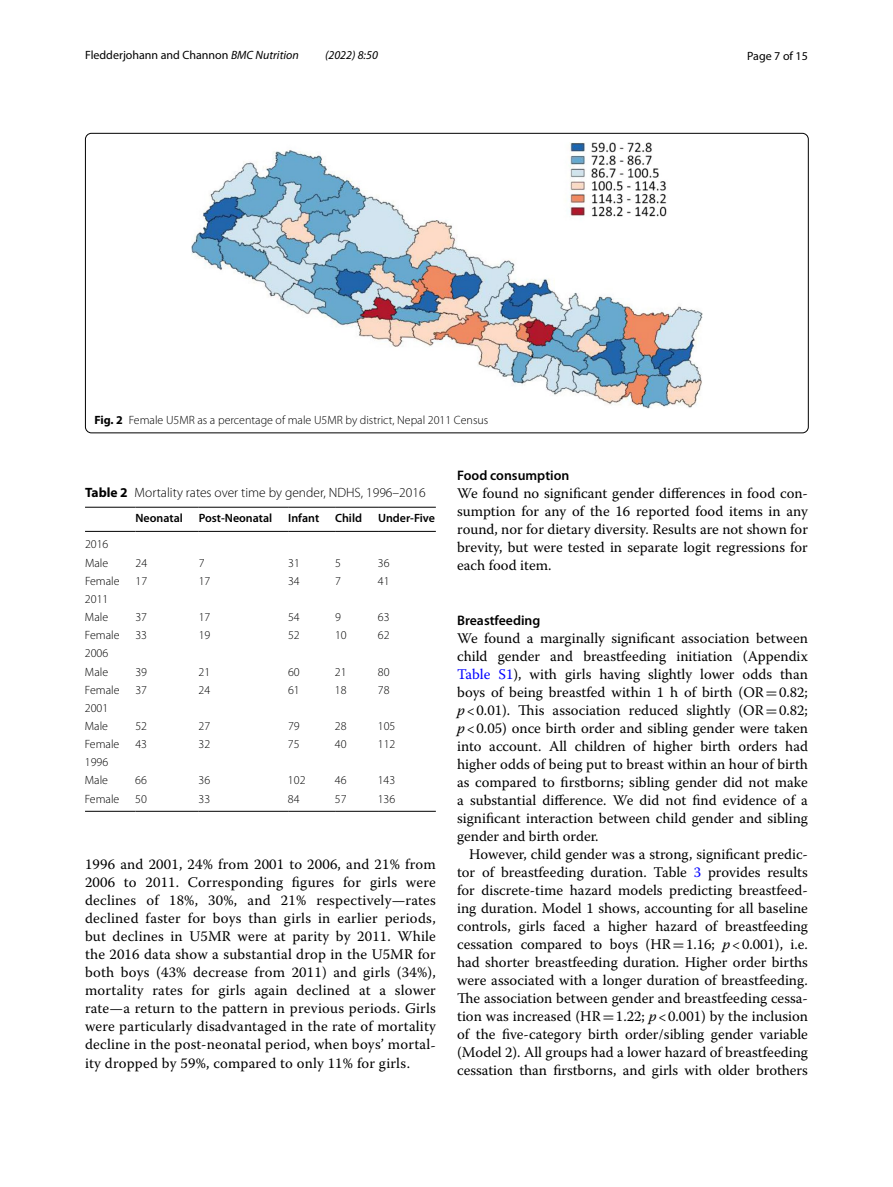
<style>
.page{position:relative;width:893px;height:1187px;background:#fff}
.page>*{position:absolute;margin:0;border:0;box-sizing:border-box;transform-origin:0 0}
.t1{font:14.7px/18px "Warnock Pro";color:#000;text-align:justify}
.t2{font:600 13.8px "Myriad Pro";color:#000}
.t3{font:300 13.5px "Myriad Pro";color:#000}
.t4{font:300 12px/18.1px "Myriad Pro";color:#000}
.t5{font:12px "Myriad Pro";color:#000}
.t6{font:600 12px "Myriad Pro";color:#000}
.t7{font:italic 12px "Myriad Pro";color:#000}
.s1{font-style:italic}
.s2{font-weight:700}
.s3{color:#00f}
.s4{font-family:"MTSY"}
</style>
<div class="page">
<img style="left:192px;top:142px;width:510px;height:266px">
<hr style="left:85px;top:507px;width:51px;height:1px;background:#000">
<hr style="left:85px;top:531px;width:51px;height:1px;background:#000">
<hr style="left:136px;top:507px;width:63px;height:1px;background:#000">
<hr style="left:136px;top:531px;width:63px;height:1px;background:#000">
<hr style="left:199px;top:507px;width:89px;height:1px;background:#000">
<hr style="left:199px;top:531px;width:89px;height:1px;background:#000">
<hr style="left:288px;top:507px;width:47px;height:1px;background:#000">
<hr style="left:288px;top:531px;width:47px;height:1px;background:#000">
<hr style="left:335px;top:507px;width:43px;height:1px;background:#000">
<hr style="left:335px;top:531px;width:43px;height:1px;background:#000">
<hr style="left:378px;top:507px;width:58px;height:1px;background:#000">
<hr style="left:378px;top:531px;width:58px;height:1px;background:#000">
<hr style="left:85px;top:811px;width:51px;height:1px;background:#000">
<hr style="left:136px;top:811px;width:63px;height:1px;background:#000">
<hr style="left:199px;top:811px;width:89px;height:1px;background:#000">
<hr style="left:288px;top:811px;width:47px;height:1px;background:#000">
<hr style="left:335px;top:811px;width:43px;height:1px;background:#000">
<hr style="left:378px;top:811px;width:58px;height:1px;background:#000">
<p class="t5" style="left:85px;top:48px;width:215px">Fledderjohann and Channon <span class="s1">BMC Nutrition</span></p>
<p class="t7" style="left:325px;top:48px;width:54px">(2022) 8:50</p>
<p class="t5" style="left:747px;top:48px;width:62px">Page 7 of 15</p>
<p class="t4" style="left:94px;top:410px;width:395px"><span class="s2">Fig. 2</span> Female U5MR as a percentage of male U5MR by district, Nepal 2011 Census</p>
<p class="t3" style="left:85px;top:485px;width:342px"><span class="s2">Table 2</span> Mortality rates over time by gender, NDHS, 1996–2016</p>
<p class="t6" style="left:136px;top:510px;width:49px">Neonatal</p>
<p class="t6" style="left:199px;top:510px;width:75px">Post-Neonatal</p>
<p class="t6" style="left:288px;top:510px;width:33px">Infant</p>
<p class="t6" style="left:335px;top:510px;width:29px">Child</p>
<p class="t6" style="left:378px;top:510px;width:59px">Under-Five</p>
<p class="t4" style="left:85px;top:535px;width:25px">2016<br>Male</p>
<p class="t4" style="left:136px;top:553px;width:13px">24</p>
<p class="t4" style="left:199px;top:553px;width:7px">7</p>
<p class="t4" style="left:288px;top:553px;width:13px">31</p>
<p class="t4" style="left:335px;top:553px;width:7px">5</p>
<p class="t4" style="left:378px;top:553px;width:13px">36</p>
<p class="t4" style="left:85px;top:572px;width:36px">Female</p>
<p class="t4" style="left:135px;top:572px;width:13px">17</p>
<p class="t4" style="left:199px;top:572px;width:13px">17</p>
<p class="t4" style="left:288px;top:572px;width:13px">34</p>
<p class="t4" style="left:335px;top:572px;width:7px">7</p>
<p class="t4" style="left:378px;top:572px;width:13px">41</p>
<p class="t4" style="left:85px;top:590px;width:25px">2011<br>Male</p>
<p class="t4" style="left:135px;top:608px;width:13px">37</p>
<p class="t4" style="left:199px;top:608px;width:13px">17</p>
<p class="t4" style="left:288px;top:608px;width:13px">54</p>
<p class="t4" style="left:335px;top:608px;width:7px">9</p>
<p class="t4" style="left:378px;top:608px;width:13px">63</p>
<p class="t4" style="left:85px;top:626px;width:36px">Female</p>
<p class="t4" style="left:135px;top:626px;width:13px">33</p>
<p class="t4" style="left:199px;top:626px;width:13px">19</p>
<p class="t4" style="left:288px;top:626px;width:13px">52</p>
<p class="t4" style="left:335px;top:626px;width:13px">10</p>
<p class="t4" style="left:378px;top:626px;width:13px">62</p>
<p class="t4" style="left:85px;top:644px;width:25px">2006<br>Male</p>
<p class="t4" style="left:135px;top:662px;width:13px">39</p>
<p class="t4" style="left:199px;top:662px;width:13px">21</p>
<p class="t4" style="left:288px;top:662px;width:13px">60</p>
<p class="t4" style="left:335px;top:662px;width:13px">21</p>
<p class="t4" style="left:378px;top:662px;width:13px">80</p>
<p class="t4" style="left:85px;top:680px;width:36px">Female</p>
<p class="t4" style="left:135px;top:680px;width:13px">37</p>
<p class="t4" style="left:199px;top:680px;width:13px">24</p>
<p class="t4" style="left:288px;top:680px;width:13px">61</p>
<p class="t4" style="left:335px;top:680px;width:13px">18</p>
<p class="t4" style="left:378px;top:680px;width:13px">78</p>
<p class="t4" style="left:85px;top:699px;width:25px">2001<br>Male</p>
<p class="t4" style="left:135px;top:717px;width:13px">52</p>
<p class="t4" style="left:199px;top:717px;width:13px">27</p>
<p class="t4" style="left:288px;top:717px;width:13px">79</p>
<p class="t4" style="left:335px;top:717px;width:13px">28</p>
<p class="t4" style="left:378px;top:717px;width:19px">105</p>
<p class="t4" style="left:85px;top:735px;width:36px">Female</p>
<p class="t4" style="left:135px;top:735px;width:13px">43</p>
<p class="t4" style="left:199px;top:735px;width:13px">32</p>
<p class="t4" style="left:288px;top:735px;width:13px">75</p>
<p class="t4" style="left:335px;top:735px;width:13px">40</p>
<p class="t4" style="left:378px;top:735px;width:19px">112</p>
<p class="t4" style="left:85px;top:753px;width:25px">1996<br>Male</p>
<p class="t4" style="left:135px;top:771px;width:13px">66</p>
<p class="t4" style="left:199px;top:771px;width:13px">36</p>
<p class="t4" style="left:288px;top:771px;width:19px">102</p>
<p class="t4" style="left:335px;top:771px;width:13px">46</p>
<p class="t4" style="left:378px;top:771px;width:19px">143</p>
<p class="t4" style="left:85px;top:789px;width:36px">Female</p>
<p class="t4" style="left:135px;top:789px;width:13px">50</p>
<p class="t4" style="left:199px;top:789px;width:13px">33</p>
<p class="t4" style="left:288px;top:789px;width:13px">84</p>
<p class="t4" style="left:335px;top:789px;width:13px">57</p>
<p class="t4" style="left:378px;top:789px;width:19px">136</p>
<p class="t1" style="left:85px;top:855px;width:352px">1996 and 2001, 24% from 2001 to 2006, and 21% from 2006 to 2011. Corresponding figures for girls were declines of 18%, 30%, and 21% respectively—rates declined faster for boys than girls in earlier periods, but declines in U5MR were at parity by 2011. While the 2016 data show a substantial drop in the U5MR for both boys (43% decrease from 2011) and girls (34%), mortality rates for girls again declined at a slower rate—a return to the pattern in previous periods. Girls were particularly disadvantaged in the rate of mortality decline in the post-neonatal period, when boys’ mortal&shy;ity dropped by 59%, compared to only 11% for girls.</p>
<p class="t2" style="left:457px;top:466px;width:114px">Food consumption</p>
<p class="t1" style="left:457px;top:484px;width:352px">We found no significant gender differences in food con&shy;sumption for any of the 16 reported food items in any round, nor for dietary diversity. Results are not shown for brevity, but were tested in separate logit regressions for each food item.</p>
<p class="t2" style="left:457px;top:611px;width:85px">Breastfeeding</p>
<p class="t1" style="left:457px;top:629px;width:352px">We found a marginally significant association between child gender and breastfeeding initiation (Appendix <span class="s3">Table S1</span>), with girls having slightly lower odds than boys of being breastfed within 1 h of birth (OR<span class="s4">=</span>0.82; <span class="s1">p</span>&lt;0.01). This association reduced slightly (OR<span class="s4">=</span>0.82; <span class="s1">p</span>&lt;0.05) once birth order and sibling gender were taken into account. All children of higher birth orders had higher odds of being put to breast within an hour of birth as compared to firstborns; sibling gender did not make a substantial difference. We did not find evidence of a significant interaction between child gender and sibling gender and birth order.</p>
<p class="t1" style="left:457px;top:845px;width:352px;text-indent:12px">However, child gender was a strong, significant predic&shy;tor of breastfeeding duration. Table <span class="s3">3</span> provides results for discrete-time hazard models predicting breastfeed&shy;ing duration. Model 1 shows, accounting for all baseline controls, girls faced a higher hazard of breastfeeding cessation compared to boys (HR<span class="s4">=</span>1.16; <span class="s1">p</span>&lt;0.001), i.e. had shorter breastfeeding duration. Higher order births were associated with a longer duration of breastfeeding.<br>The association between gender and breastfeeding cessa&shy;tion was increased (HR<span class="s4">=</span>1.22; <span class="s1">p</span>&lt;0.001) by the inclusion of the five-category birth order/sibling gender variable (Model 2). All groups had a lower hazard of breastfeeding cessation than firstborns, and girls with older brothers</p>
</div>
